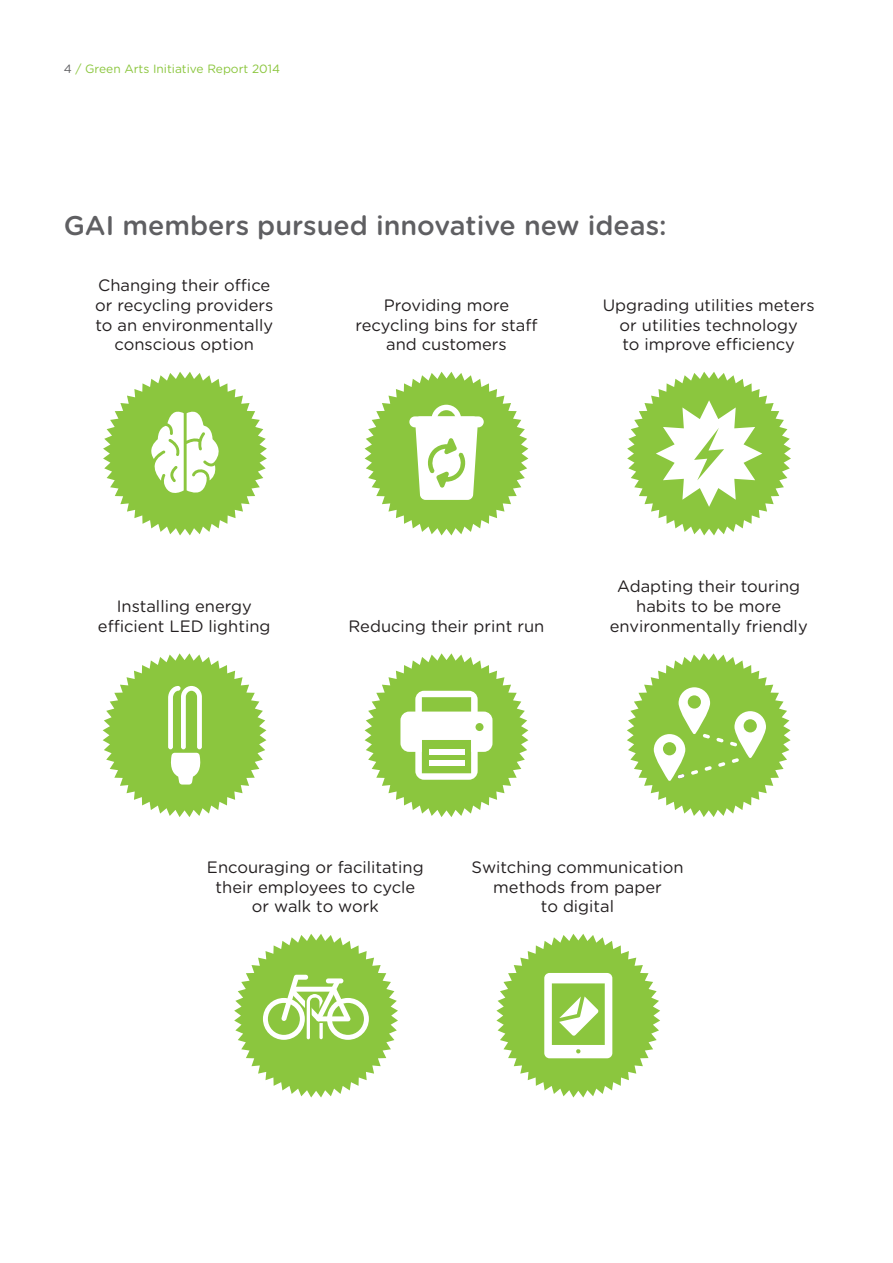
<style>
.page{position:relative;width:893px;height:1263px;background:#fff}
.page>*{position:absolute;margin:0;border:0;box-sizing:border-box;transform-origin:0 0}
.t1{font:500 27px "Gotham Rounded";color:#5f5f62}
.t2{font:16.5px/19.8px "Gotham Rounded";color:#231f20;text-align:center}
.t3{font:12px "Gotham Rounded";color:#8bc63e}
.s1{color:#5f5f62}
</style>
<div class="page">
<svg style="left:627px;top:372px;width:164px;height:163px"></svg>
<svg style="left:365px;top:372px;width:163px;height:163px"></svg>
<svg style="left:234px;top:934px;width:164px;height:163px"></svg>
<svg style="left:496px;top:934px;width:164px;height:163px"></svg>
<svg style="left:103px;top:372px;width:164px;height:163px"></svg>
<svg style="left:365px;top:653px;width:163px;height:164px"></svg>
<div style="left:429px;top:760px;width:35px;height:6px;background:#fff"></div>
<div style="left:429px;top:749px;width:35px;height:6px;background:#fff"></div>
<div style="left:475px;top:723px;width:8px;height:8px;background:#8bc63e;border-radius:50%"></div>
<svg style="left:103px;top:653px;width:163px;height:164px"></svg>
<svg style="left:627px;top:653px;width:164px;height:164px"></svg>
<p class="t3" style="left:64px;top:61px;width:218px"><span class="s1">4</span> / Green Arts Initiative Report 2014</p>
<h1 class="t1" style="left:64px;top:206px;width:604px">GAI members pursued innovative new ideas:</h1>
<p class="t2" style="left:95px;top:275px;width:180px">Changing their office or recycling providers to an environmentally conscious option</p>
<p class="t2" style="left:355px;top:294px;width:184px">Providing more recycling bins for staff and customers</p>
<p class="t2" style="left:603px;top:294px;width:213px">Upgrading utilities meters or utilities technology<br>to improve efficiency</p>
<p class="t2" style="left:98px;top:596px;width:174px">Installing energy efficient LED lighting</p>
<p class="t2" style="left:349px;top:616px;width:197px">Reducing their print run</p>
<p class="t2" style="left:610px;top:576px;width:199px">Adapting their touring habits to be more environmentally friendly</p>
<p class="t2" style="left:207px;top:856px;width:218px">Encouraging or facilitating their employees to cycle or walk to work</p>
<p class="t2" style="left:472px;top:856px;width:213px">Switching communication methods from paper<br>to digital</p>
</div>
